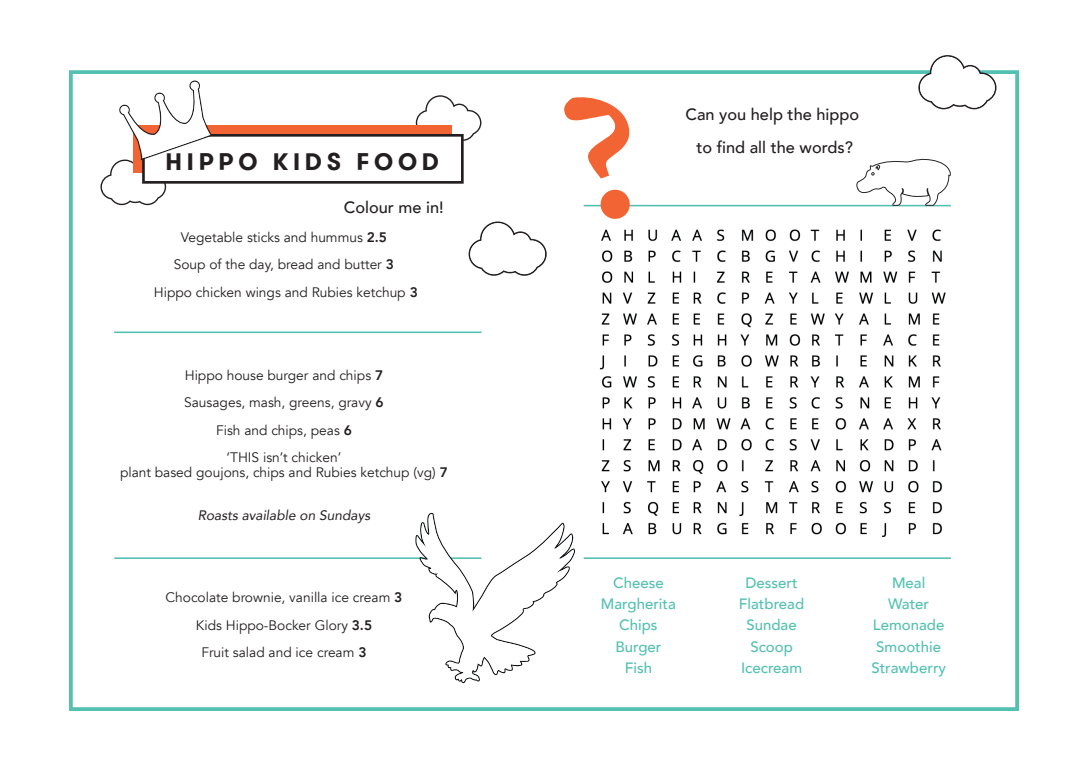
<style>
.page{position:relative;width:1088px;height:780px;background:#fff}
.page>*{position:absolute;margin:0;border:0;box-sizing:border-box;transform-origin:0 0}
.t1{font:700 23.75px "GT Walsheim";letter-spacing:.2em;color:#231f20}
.t2{font:500 16.38px/32.8px "Avenir";color:#231f20;text-align:center}
.t3{font:500 15px/21.2px "Avenir";color:#53c1b2;text-align:center}
.t4{font:13.75px/27.5px "Avenir";color:#231f20;text-align:center}
.t5{font:italic 13.75px "Avenir";color:#231f20}
.s1{font-weight:800}
</style>
<div class="page">
<div style="left:69px;top:70px;width:950px;height:641px;border:4px solid #53c1b2"></div>
<hr style="left:114px;top:331px;width:367px;height:2px;background:#53c1b2">
<hr style="left:584px;top:205px;width:367px;height:1px;background:#53c1b2">
<hr style="left:584px;top:557px;width:367px;height:2px;background:#53c1b2">
<hr style="left:114px;top:557px;width:367px;height:2px;background:#53c1b2">
<svg style="left:856px;top:158px;width:95px;height:48px"></svg>
<svg style="left:416px;top:95px;width:65px;height:46px"></svg>
<div style="left:133px;top:126px;width:319px;height:47px;background:#f26433"></div>
<div style="left:142px;top:134px;width:322px;height:50px;background:#fff;border:3px solid #231f20"></div>
<img style="left:599px;top:229px;width:347px;height:308px">
<svg style="left:415px;top:512px;width:160px;height:171px"></svg>
<svg style="left:100px;top:80px;width:113px;height:125px"></svg>
<svg style="left:918px;top:55px;width:78px;height:54px"></svg>
<svg style="left:469px;top:221px;width:78px;height:55px"></svg>
<svg style="left:583px;top:204px;width:73px;height:3px"></svg>
<h1 class="t1" style="left:166px;top:146px;width:275px">HIPPO KIDS FOOD</h1>
<p class="t2" style="left:344px;top:189px;width:101px">Colour me in!</p>
<p class="t4" style="left:154px;top:224px;width:266px">Vegetable sticks and hummus <span class="s1">2.5<br></span>Soup of the day, bread and butter <span class="s1">3<br></span>Hippo chicken wings and Rubies ketchup <span class="s1">3</span></p>
<p class="t4" style="left:184px;top:361px;width:201px">Hippo house burger and chips <span class="s1">7<br></span>Sausages, mash, greens, gravy <span class="s1">6<br></span>Fish and chips, peas <span class="s1">6<br></span>‘THIS isn’t chicken’</p>
<p class="t4" style="left:120px;top:459px;width:329px">plant based goujons, chips and Rubies ketchup (vg) <span class="s1">7</span></p>
<p class="t5" style="left:198px;top:506px;width:174px">Roasts available on Sundays</p>
<p class="t4" style="left:165px;top:584px;width:238px">Chocolate brownie, vanilla ice cream <span class="s1">3<br></span>Kids Hippo-Bocker Glory <span class="s1">3.5<br></span>Fruit salad and ice cream <span class="s1">3</span></p>
<p class="t2" style="left:685px;top:97px;width:175px">Can you help the hippo to find all the words?</p>
<p class="t3" style="left:601px;top:571px;width:76px">Cheese<br>Margherita<br>Chips<br>Burger<br>Fish</p>
<p class="t3" style="left:739px;top:571px;width:67px">Dessert<br>Flatbread<br>Sundae<br>Scoop<br>Icecream</p>
<p class="t3" style="left:871px;top:571px;width:76px">Meal<br>Water<br>Lemonade<br>Smoothie<br>Strawberry</p>
</div>
